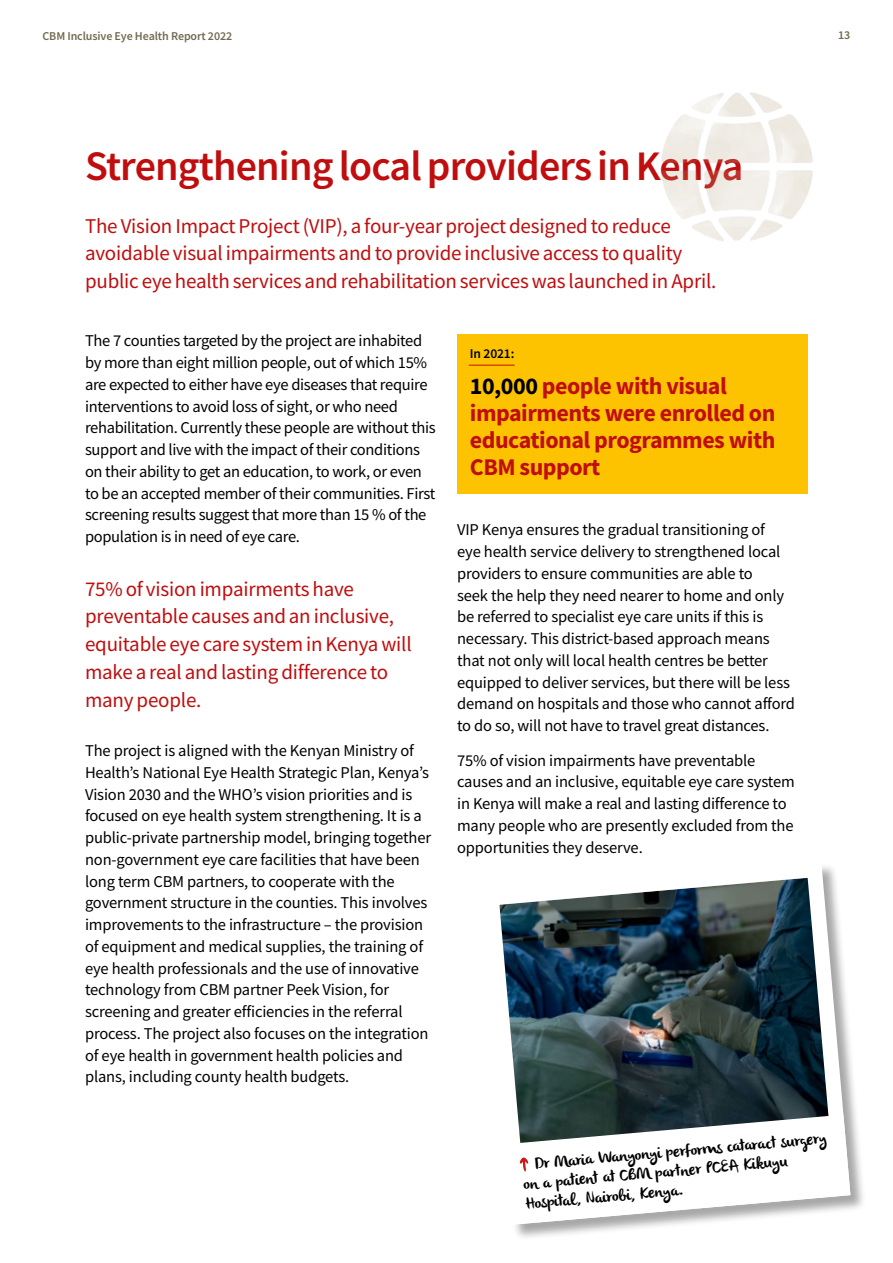
<style>
.page{position:relative;width:893px;height:1263px;background:#fff}
.page>*{position:absolute;margin:0;border:0;box-sizing:border-box;transform-origin:0 0}
.H2_page_heading{font:600 42px "Source Sans Pro";letter-spacing:-.02em;color:#c00d0e}
.P_achievements{font:700 24px/27px "Source Sans Pro";letter-spacing:-.02em;color:#c00d0e}
.P_intro_text_pull_qu{font:21px/27.8px "Source Sans Pro";letter-spacing:-.01em;color:#c00d0e}
.P_body_copy{font:16.5px/21.8px "Source Sans Pro";letter-spacing:-.01em;color:#000}
.t1{font:16.5px/19.5px "olivier";color:#000}
.p_achievement_header{font:600 13.5px "Source Sans Pro";letter-spacing:-.01em;color:#000}
.t2{font:600 12px "Source Sans Pro";letter-spacing:-.01em;color:#716951}
.s1{color:#000}
</style>
<div class="page">
<img style="left:661px;top:92px;width:152px;height:149px">
<div style="left:457px;top:334px;width:351px;height:159px;background:#fdc300"></div>
<hr style="left:469px;top:365px;width:45px;height:1px;background:#c00d0e">
<img style="left:499px;top:866px;width:360px;height:367px">
<svg style="left:505px;top:1115px;width:345px;height:110px"></svg>
<p class="t2" style="left:43px;top:28px;width:191px">CBM Inclusive Eye Health Report 2022</p>
<p class="t2" style="left:838px;top:27px;width:14px">13</p>
<h2 class="H2_page_heading" style="left:85px;top:139px;width:660px">Strengthening local providers in Kenya</h2>
<p class="P_intro_text_pull_qu" style="left:85px;top:212px;width:633px">The Vision Impact Project (VIP), a four-year project designed to reduce avoidable visual impairments and to provide inclusive access to quality public eye health services and rehabilitation services was launched in April.</p>
<p class="P_body_copy" style="left:85px;top:330px;width:352px">The 7 counties targeted by the project are inhabited by more than eight million people, out of which 15% are expected to either have eye diseases that require interventions to avoid loss of sight, or who need rehabilitation. Currently these people are without this support and live with the impact of their conditions on their ability to get an education, to work, or even to be an accepted member of their communities. First screening results suggest that more than 15 % of the population is in need of eye care.</p>
<p class="P_intro_text_pull_qu" style="left:85px;top:575px;width:328px">75% of vision impairments have preventable causes and an inclusive, equitable eye care system in Kenya will make a real and lasting difference to many people.</p>
<p class="P_body_copy" style="left:85px;top:740px;width:348px">The project is aligned with the Kenyan Ministry of Health’s National Eye Health Strategic Plan, Kenya’s Vision 2030 and the WHO’s vision priorities and is focused on eye health system strengthening. It is a public-private partnership model, bringing together non-government eye care facilities that have been long term CBM partners, to cooperate with the government structure in the counties. This involves improvements to the infrastructure – the provision of equipment and medical supplies, the training of eye health professionals and the use of innovative technology from CBM partner Peek Vision, for screening and greater efficiencies in the referral process. The project also focuses on the integration of eye health in government health policies and plans, including county health budgets.</p>
<p class="p_achievement_header" style="left:470px;top:345px;width:46px">In 2021:</p>
<p class="P_achievements" style="left:470px;top:372px;width:307px"><span class="s1">10,000</span> people with visual impairments were enrolled on educational programmes with<br>CBM support</p>
<p class="P_body_copy" style="left:457px;top:519px;width:339px">VIP Kenya ensures the gradual transitioning of<br>eye health service delivery to strengthened local providers to ensure communities are able to<br>seek the help they need nearer to home and only be referred to specialist eye care units if this is necessary. This district-based approach means that not only will local health centres be better equipped to deliver services, but there will be less demand on hospitals and those who cannot afford to do so, will not have to travel great distances.</p>
<p class="P_body_copy" style="left:457px;top:749px;width:339px">75% of vision impairments have preventable causes and an inclusive, equitable eye care system in Kenya will make a real and lasting difference to many people who are presently excluded from the opportunities they deserve.</p>
<p class="t1" style="left:521px;top:1156px;width:307px;text-indent:13px;rotate:-5deg">Dr Maria Wanyonyi performs cataract surgery on a patient at CBM partner PCEA Kikuyu<br>Hospital, Nairobi, Kenya.</p>
</div>
